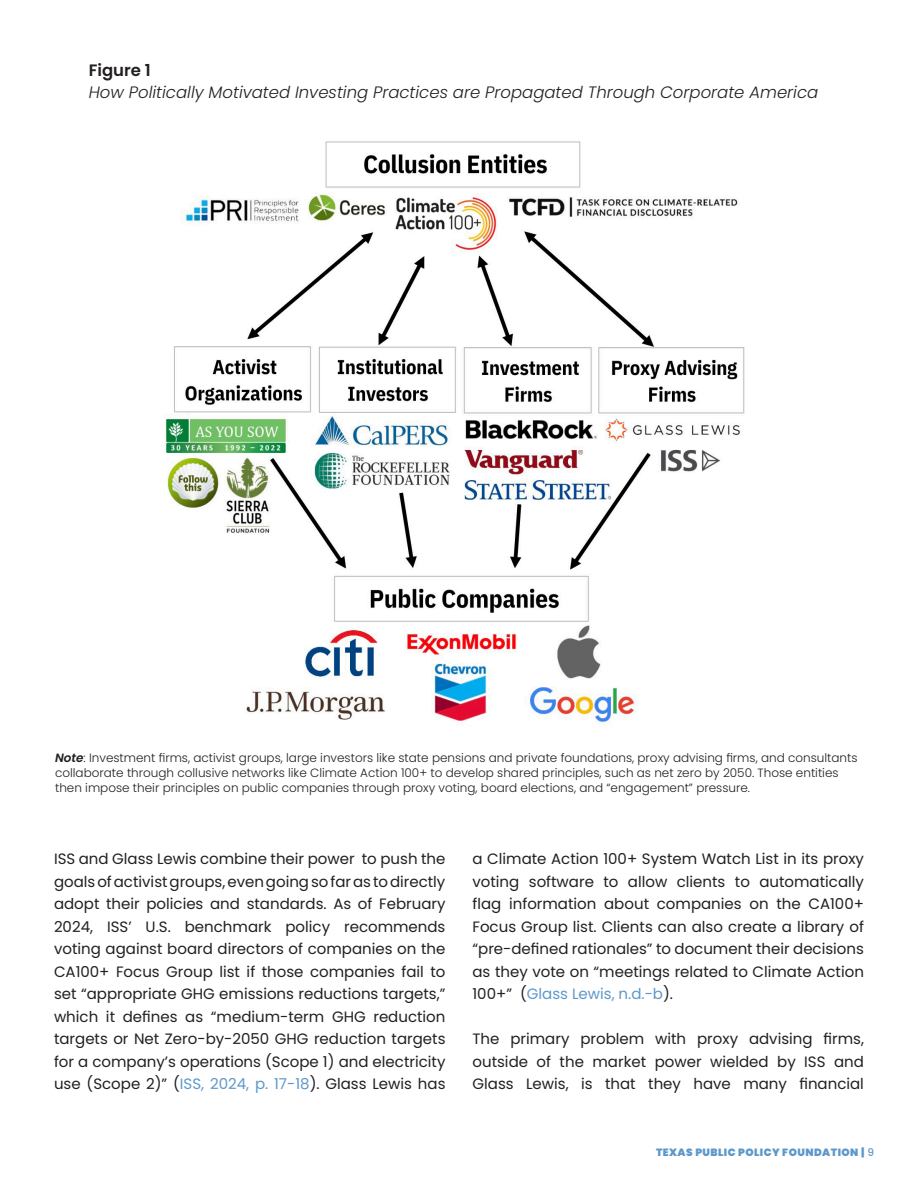
<style>
.page{position:relative;width:918px;height:1188px;background:#fff}
.page>*{position:absolute;margin:0;border:0;box-sizing:border-box;transform-origin:0 0}
.Sub_heading{font:italic 300 16.5px "Poppins";color:#231f20}
.Normal_Copy{font:600 16.5px "Poppins";color:#231f20}
.copy{font:15px/22.5px "Poppins";color:#231f20;text-align:justify}
.t1{font:300 12px/15px "Poppins";color:#231f20}
.t2{font:900 10.5px "Poppins";letter-spacing:.04em;color:#5d98cb}
.s1{font-weight:600;font-style:italic}
.s2{color:#5d98cb}
.s3{font-weight:500}
</style>
<div class="page">
<img style="left:164px;top:141px;width:581px;height:585px">
<p class="Normal_Copy" style="left:89px;top:61px;width:64px">Figure 1</p>
<p class="Sub_heading" style="left:89px;top:83px;width:731px">How Politically Motivated Investing Practices are Propagated Through Corporate America</p>
<p class="t1" style="left:55px;top:750px;width:804px"><span class="s1">Note</span>: Investment firms, activist groups, large investors like state pensions and private foundations, proxy advising firms, and consultants collaborate through collusive networks like Climate Action 100+ to develop shared principles, such as net zero by 2050. Those entities then impose their principles on public companies through proxy voting, board elections, and “engagement” pressure.</p>
<p class="copy" style="left:54px;top:848px;width:393px">ISS and Glass Lewis combine their power to push the goals of activist groups, even going so far as to directly adopt their policies and standards. As of February 2024, ISS’ U.S. benchmark policy recommends voting against board directors of companies on the CA100+ Focus Group list if those companies fail to set “appropriate GHG emissions reductions targets,” which it defines as “medium-term GHG reduction targets or Net Zero-by-2050 GHG reduction targets for a company’s operations (Scope 1) and electricity use (Scope 2)” (<span class="s2">ISS, 2024, p. 17-18</span>). Glass Lewis has</p>
<p class="copy" style="left:472px;top:848px;width:393px">a Climate Action 100+ System Watch List in its proxy voting software to allow clients to automatically flag information about companies on the CA100+ Focus Group list. Clients can also create a library of “pre-defined rationales” to document their decisions as they vote on “meetings related to Climate Action 100+” (<span class="s2">Glass Lewis, n.d.-b</span>).</p>
<p class="copy" style="left:472px;top:1028px;width:393px">The primary problem with proxy advising firms, outside of the market power wielded by ISS and Glass Lewis, is that they have many financial</p>
<p class="t2" style="left:656px;top:1146px;width:220px">TEXAS PUBLIC POLICY FOUNDATION | <span class="s3">9</span></p>
</div>
